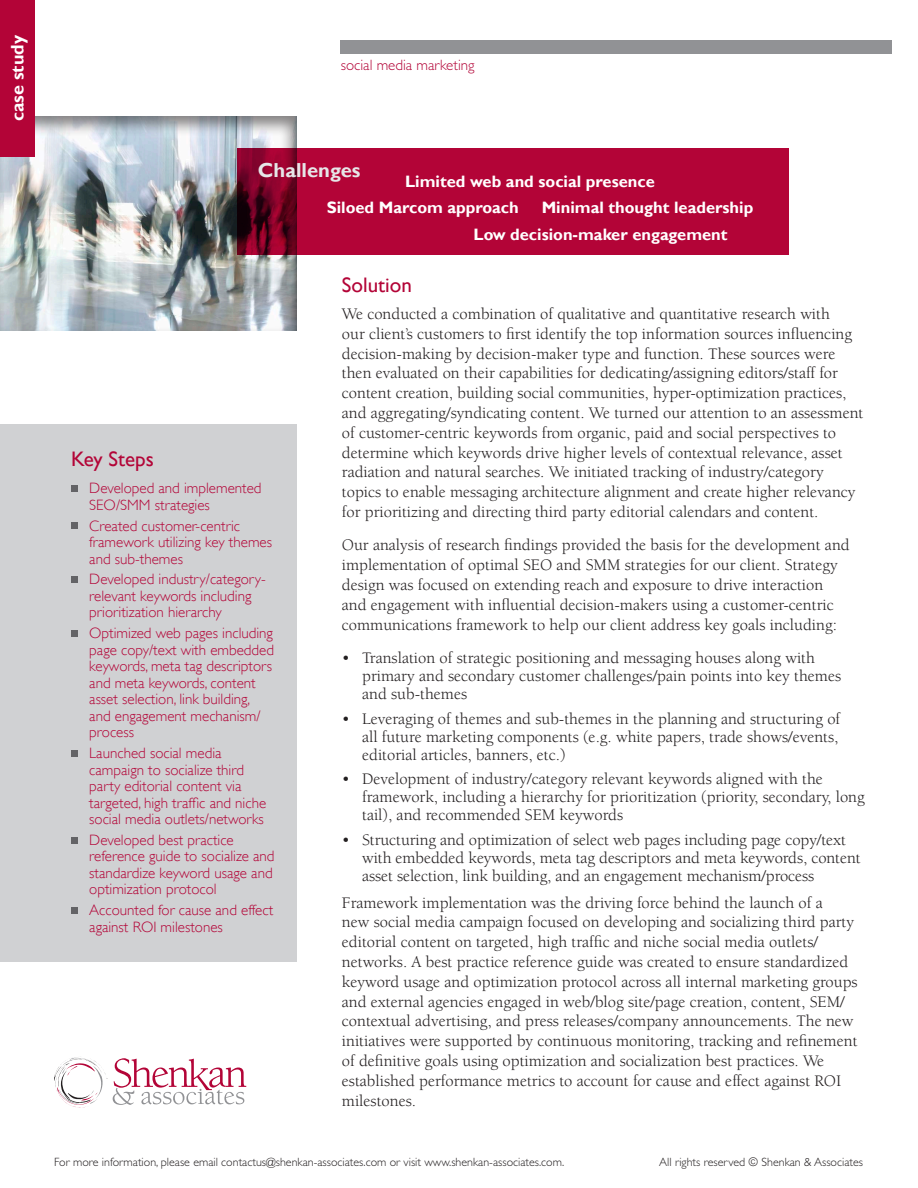
<style>
.page{position:relative;width:918px;height:1188px;background:#fff}
.page>*{position:absolute;margin:0;border:0;box-sizing:border-box;transform-origin:0 0}
.t1{font:21px "Gill Sans";color:#b30437}
.t2{font:700 20.25px "Gill Sans";color:#e6e6e8}
.t3{font:700 18px "Gill Sans";color:#fff}
.t4{font:16.5px/19.8px "Berkeley";color:#231f20}
.t5{font:700 16.5px/25.5px "Gill Sans";color:#fff}
.t6{font:300 15px/16.5px "Gill Sans";color:#b30437}
.t7{font:300 15px "Gill Sans Std";color:#b30437}
.t8{font:300 12px "Gill Sans Std";color:#231f20}
</style>
<div class="page">
<div style="left:0;top:424px;width:297px;height:537px;background:#d0d1d3"></div>
<div style="left:71px;top:485px;width:7px;height:7px;background:#636366"></div>
<div style="left:71px;top:523px;width:7px;height:6px;background:#636366"></div>
<div style="left:71px;top:577px;width:7px;height:6px;background:#636366"></div>
<div style="left:71px;top:630px;width:7px;height:7px;background:#636366"></div>
<div style="left:71px;top:750px;width:7px;height:7px;background:#636366"></div>
<div style="left:71px;top:837px;width:7px;height:6px;background:#636366"></div>
<div style="left:71px;top:907px;width:7px;height:7px;background:#636366"></div>
<div style="left:0;top:116px;width:298px;height:216px;background:#231f20;opacity:.55"></div>
<div style="left:0;top:0;width:35px;height:157px;background:#b30437"></div>
<div style="left:341px;top:40px;width:551px;height:14px;background:#919295"></div>
<svg style="left:54px;top:1057px;width:192px;height:51px"></svg>
<div style="left:237px;top:148px;width:552px;height:106px;background:#b30437"></div>
<p class="t3" style="left:7px;top:121px;width:88px;rotate:-90deg">case study</p>
<p class="t7" style="left:341px;top:57px;width:135px">social media marketing</p>
<p class="t2" style="left:258px;top:158px;width:104px">Challenges</p>
<p class="t5" style="left:327px;top:170px;width:330px;text-indent:78px">Limited web and social presence<br>Siloed Marcom approach</p>
<p class="t5" style="left:542px;top:195px;width:213px">Minimal thought leadership</p>
<p class="t5" style="left:474px;top:222px;width:256px">Low decision-maker engagement</p>
<p class="t1" style="left:71px;top:447px;width:84px">Key Steps</p>
<p class="t6" style="left:89px;top:480px;width:174px">Developed and implemented<br>SEO/SMM strategies</p>
<p class="t6" style="left:89px;top:517px;width:184px">Created customer-centric framework utilizing key themes and sub-themes</p>
<p class="t6" style="left:89px;top:571px;width:178px">Developed industry/category&shy;relevant keywords including prioritization hierarchy</p>
<p class="t6" style="left:89px;top:625px;width:186px">Optimized web pages including page copy/text with embedded keywords, meta tag descriptors and meta keywords, content asset selection, link building, and engagement mechanism/ process</p>
<p class="t6" style="left:89px;top:745px;width:178px">Launched social media campaign to socialize third party editorial content via targeted, high traffic and niche social media outlets/networks</p>
<p class="t6" style="left:89px;top:832px;width:187px">Developed best practice reference guide to socialize and standardize keyword usage and optimization protocol</p>
<p class="t6" style="left:89px;top:902px;width:185px">Accounted for cause and effect against ROI milestones</p>
<p class="t1" style="left:342px;top:273px;width:71px">Solution</p>
<p class="t4" style="left:342px;top:304px;width:523px">We conducted a combination of qualitative and quantitative research with<br>our client’s customers to first identify the top information sources influencing decision-making by decision-maker type and function. These sources were then evaluated on their capabilities for dedicating/assigning editors/staff for content creation, building social communities, hyper-optimization practices, and aggregating/syndicating content. We turned our attention to an assessment of customer-centric keywords from organic, paid and social perspectives to determine which keywords drive higher levels of contextual relevance, asset radiation and natural searches. We initiated tracking of industry/category topics to enable messaging architecture alignment and create higher relevancy for prioritizing and directing third party editorial calendars and content.</p>
<p class="t4" style="left:342px;top:536px;width:509px">Our analysis of research findings provided the basis for the development and implementation of optimal SEO and SMM strategies for our client. Strategy design was focused on extending reach and exposure to drive interaction and engagement with influential decision-makers using a customer-centric communications framework to help our client address key goals including:</p>
<p class="t4" style="left:362px;top:649px;width:481px;line-height:18px;text-indent:-20px">• Translation of strategic positioning and messaging houses along with primary and secondary customer challenges/pain points into key themes and sub-themes</p>
<p class="t4" style="left:362px;top:710px;width:480px;line-height:18px;text-align:justify;text-indent:-20px">• Leveraging of themes and sub-themes in the planning and structuring of all future marketing components (e.g. white papers, trade shows/events, editorial articles, banners, etc.)</p>
<p class="t4" style="left:362px;top:770px;width:504px;line-height:18px;text-indent:-20px">• Development of industry/category relevant keywords aligned with the framework, including a hierarchy for prioritization (priority, secondary, long tail), and recommended SEM keywords</p>
<p class="t4" style="left:362px;top:831px;width:500px;line-height:18px;text-indent:-20px">• Structuring and optimization of select web pages including page copy/text with embedded keywords, meta tag descriptors and meta keywords, content asset selection, link building, and an engagement mechanism/process</p>
<p class="t4" style="left:342px;top:893px;width:517px">Framework implementation was the driving force behind the launch of a<br>new social media campaign focused on developing and socializing third party editorial content on targeted, high traffic and niche social media outlets/ networks. A best practice reference guide was created to ensure standardized keyword usage and optimization protocol across all internal marketing groups and external agencies engaged in web/blog site/page creation, content, SEM/ contextual advertising, and press releases/company announcements. The new initiatives were supported by continuous monitoring, tracking and refinement of definitive goals using optimization and socialization best practices. We established performance metrics to account for cause and effect against ROI milestones.</p>
<p class="t8" style="left:54px;top:1155px;width:512px">For more information, please email contactus@shenkan-associates.com or visit www.shenkan-associates.com.</p>
<p class="t8" style="left:659px;top:1155px;width:205px">All rights reserved © Shenkan &amp; Associates</p>
</div>
